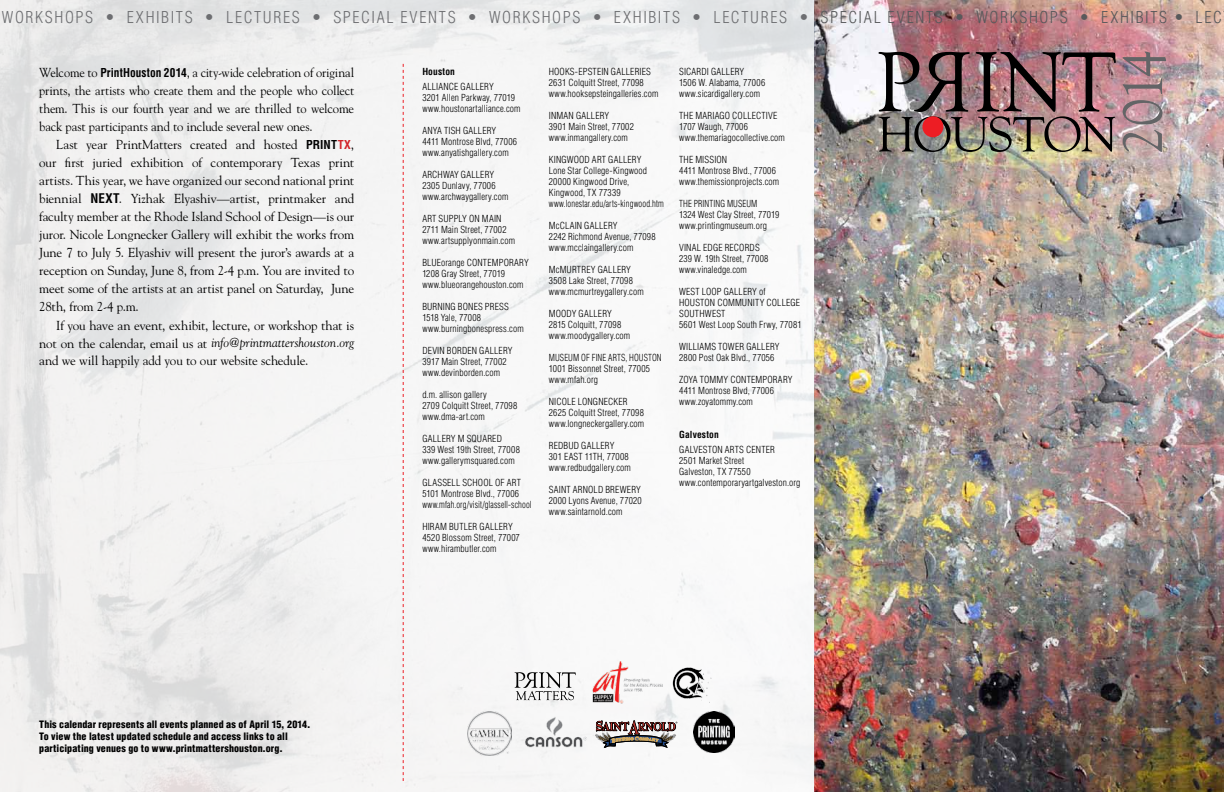
<style>
.page{position:relative;width:1224px;height:792px;background:#fff}
.page>*{position:absolute;margin:0;border:0;box-sizing:border-box;transform-origin:0 0}
.t1{font:55.8px "Goudy";color:#636466}
.t2{font:300 condensed 16px "Helvetica";letter-spacing:.105em;color:#6d6e71}
.t3{font:13px/18px "Goudy";letter-spacing:-.01em;color:#000;text-align:justify}
.t4{font:13px/18px "Goudy";letter-spacing:-.01em;color:#000;text-align:justify;scale:.95 1}
.t5{font:900 condensed 10px/12px "Helvetica";letter-spacing:.01em;color:#000}
.t6{font:300 condensed 9.5px/11px "Helvetica";letter-spacing:.015em;color:#000}
.t7{font:300 condensed 9.5px/11px "Helvetica";letter-spacing:.015em;color:#000;scale:.9 1}
.t8{font:700 condensed 9.5px "Helvetica";letter-spacing:.015em;color:#000}
.s1{color:#58595b}
.s2{font-family:"Helvetica";font-weight:700;font-stretch:condensed;font-size:12px}
.s3{font-family:"Helvetica";font-weight:700;font-stretch:condensed;font-size:12px;color:#d2232a}
.s4{font-family:"Helvetica";font-weight:700;font-stretch:condensed}
.s5{font-style:italic}
</style>
<div class="page">
<img style="left:0;top:0;width:1224px;height:792px">
<svg style="left:403px;top:64px;width:1px;height:717px"></svg>
<img style="left:878px;top:52px;width:238px;height:100px">
<div style="left:922px;top:116px;width:21px;height:21px;background:#ed1d24;border-radius:50%"></div>
<img style="left:467px;top:712px;width:44px;height:44px">
<img style="left:525px;top:714px;width:62px;height:35px">
<svg style="left:595px;top:720px;width:82px;height:27px"></svg>
<svg style="left:515px;top:672px;width:61px;height:28px"></svg>
<img style="left:583px;top:662px;width:79px;height:47px">
<img style="left:673px;top:668px;width:39px;height:35px">
<img style="left:694px;top:712px;width:41px;height:41px">
<h2 class="t2" style="left:2px;top:8px;width:1222px">WORKSHOPS • EXHIBITS • LECTURES • SPECIAL EVENTS • WORKSHOPS • EXHIBITS • LECTURES • <span class="s1">SPECIAL EVENTS • WORKSHOPS • EXHIBITS • LEC</span></h2>
<h1 class="t1" style="left:1108px;top:155px;width:107px;rotate:-90deg">2014</h1>
<p class="t6" style="left:549px;top:66px;width:111px">HOOKS-EPSTEIN GALLERIES<br>2631 Colquitt Street, 77098 www.hooksepsteingalleries.com</p>
<p class="t6" style="left:549px;top:110px;width:87px">INMAN GALLERY<br>3901 Main Street, 77002 www.inmangallery.com</p>
<p class="t6" style="left:549px;top:154px;width:117px">KINGWOOD ART GALLERY<br>Lone Star College-Kingwood<br>20000 Kingwood Drive,<br>Kingwood, TX 77339 www.lonestar.edu/arts-kingwood.htm</p>
<p class="t6" style="left:549px;top:220px;width:108px">McCLAIN GALLERY<br>2242 Richmond Avenue, 77098 www.mcclaingallery.com</p>
<p class="t6" style="left:549px;top:264px;width:96px">McMURTREY GALLERY<br>3508 Lake Street, 77098 www.mcmurtreygallery.com</p>
<p class="t6" style="left:549px;top:308px;width:83px">MOODY GALLERY<br>2815 Colquitt, 77098 www.moodygallery.com</p>
<p class="t7" style="left:549px;top:352px;width:127px">MUSEUM OF FINE ARTS, HOUSTON<br>1001 Bissonnet Street, 77005 www.mfah.org</p>
<p class="t6" style="left:549px;top:396px;width:97px">NICOLE LONGNECKER<br>2625 Colquitt Street, 77098 www.longneckergallery.com</p>
<p class="t6" style="left:549px;top:440px;width:84px">REDBUD GALLERY<br>301 EAST 11TH, 77008 www.redbudgallery.com</p>
<p class="t6" style="left:549px;top:484px;width:94px;text-align:justify">SAINT ARNOLD BREWERY 2000 Lyons Avenue, 77020 www.saintarnold.com</p>
<p class="t6" style="left:679px;top:66px;width:88px">SICARDI GALLERY<br>1506 W. Alabama, 77006 www.sicardigallery.com</p>
<p class="t6" style="left:679px;top:110px;width:107px">THE MARIAGO COLLECTIVE<br>1707 Waugh, 77006 www.themariagocollective.com</p>
<p class="t6" style="left:679px;top:154px;width:102px">THE MISSION<br>4411 Montrose Blvd., 77006 www.themissionprojects.com</p>
<p class="t7" style="left:679px;top:198px;width:113px">THE PRINTING MUSEUM<br>1324 West Clay Street, 77019 www.printingmuseum.org</p>
<p class="t6" style="left:679px;top:242px;width:91px">VINAL EDGE RECORDS<br>239 W. 19th Street, 77008 www.vinaledge.com</p>
<p class="t6" style="left:679px;top:286px;width:124px">WEST LOOP GALLERY of<br>HOUSTON COMMUNITY COLLEGE<br>SOUTHWEST<br>5601 West Loop South Frwy, 77081</p>
<p class="t6" style="left:679px;top:341px;width:102px">WILLIAMS TOWER GALLERY<br>2800 Post Oak Blvd., 77056</p>
<p class="t6" style="left:679px;top:374px;width:115px">ZOYA TOMMY CONTEMPORARY<br>4411 Montrose Blvd, 77006 www.zoyatommy.com</p>
<p class="t8" style="left:679px;top:428px;width:41px">Galveston</p>
<p class="t6" style="left:679px;top:444px;width:123px">GALVESTON ARTS CENTER<br>2501 Market Street<br>Galveston, TX 77550 www.contemporaryartgalveston.org</p>
<p class="t8" style="left:422px;top:65px;width:34px">Houston</p>
<p class="t6" style="left:422px;top:81px;width:100px">ALLIANCE GALLERY<br>3201 Allen Parkway, 77019 www.houstonartalliance.com</p>
<p class="t6" style="left:422px;top:125px;width:96px">ANYA TISH GALLERY<br>4411 Montrose Blvd, 77006 www.anyatishgallery.com</p>
<p class="t6" style="left:422px;top:169px;width:88px">ARCHWAY GALLERY<br>2305 Dunlavy, 77006 www.archwaygallery.com</p>
<p class="t6" style="left:422px;top:213px;width:94px">ART SUPPLY ON MAIN<br>2711 Main Street, 77002 www.artsupplyonmain.com</p>
<p class="t6" style="left:422px;top:257px;width:108px">BLUEorange CONTEMPORARY<br>1208 Gray Street, 77019 www.blueorangehouston.com</p>
<p class="t6" style="left:422px;top:301px;width:103px">BURNING BONES PRESS<br>1518 Yale, 77008 www.burningbonespress.com</p>
<p class="t6" style="left:422px;top:345px;width:92px">DEVIN BORDEN GALLERY<br>3917 Main Street, 77002 www.devinborden.com</p>
<p class="t6" style="left:422px;top:389px;width:96px">d.m. allison gallery<br>2709 Colquitt Street, 77098 www.dma-art.com</p>
<p class="t6" style="left:422px;top:433px;width:99px">GALLERY M SQUARED<br>339 West 19th Street, 77008 www.gallerymsquared.com</p>
<p class="t6" style="left:422px;top:477px;width:111px">GLASSELL SCHOOL OF ART<br>5101 Montrose Blvd., 77006 www.mfah.org/visit/glassell-school</p>
<p class="t6" style="left:422px;top:521px;width:99px">HIRAM BUTLER GALLERY<br>4520 Blossom Street, 77007 www.hirambutler.com</p>
<p class="t4" style="left:39px;top:64px;width:333px">Welcome to <span class="s2">PrintHouston 2014</span>, a city-wide celebration of original prints, the artists who create them and the people who collect them. This is our fourth year and we are thrilled to welcome back past participants and to include several new ones.</p>
<p class="t3" style="left:39px;top:136px;width:317px;text-indent:17px">Last year PrintMatters created and hosted <span class="s2">PRINT</span><span class="s3">TX</span>, our first juried exhibition of contemporary Texas print artists. This year, we have organized our second national print biennial <span class="s4">NEXT</span>. Yizhak Elyashiv—artist, printmaker and faculty member at the Rhode Island School of Design—is our juror. Nicole Longnecker Gallery will exhibit the works from June 7 to July 5. Elyashiv will present the juror’s awards at a reception on Sunday, June 8, from 2-4 p.m. You are invited to meet some of the artists at an artist panel on Saturday, June 28th, from 2-4 p.m.</p>
<h3 class="t3" style="left:39px;top:316px;width:317px;text-indent:17px">If you have an event, exhibit, lecture, or workshop that is not on the calendar, email us at <span class="s5">info@printmattershouston.org </span>and we will happily add you to our website schedule.</h3>
<p class="t5" style="left:39px;top:719px;width:273px">This calendar represents all events planned as of April 15, 2014.<br>To view the latest updated schedule and access links to all participating venues go to www.printmattershouston.org.</p>
</div>
